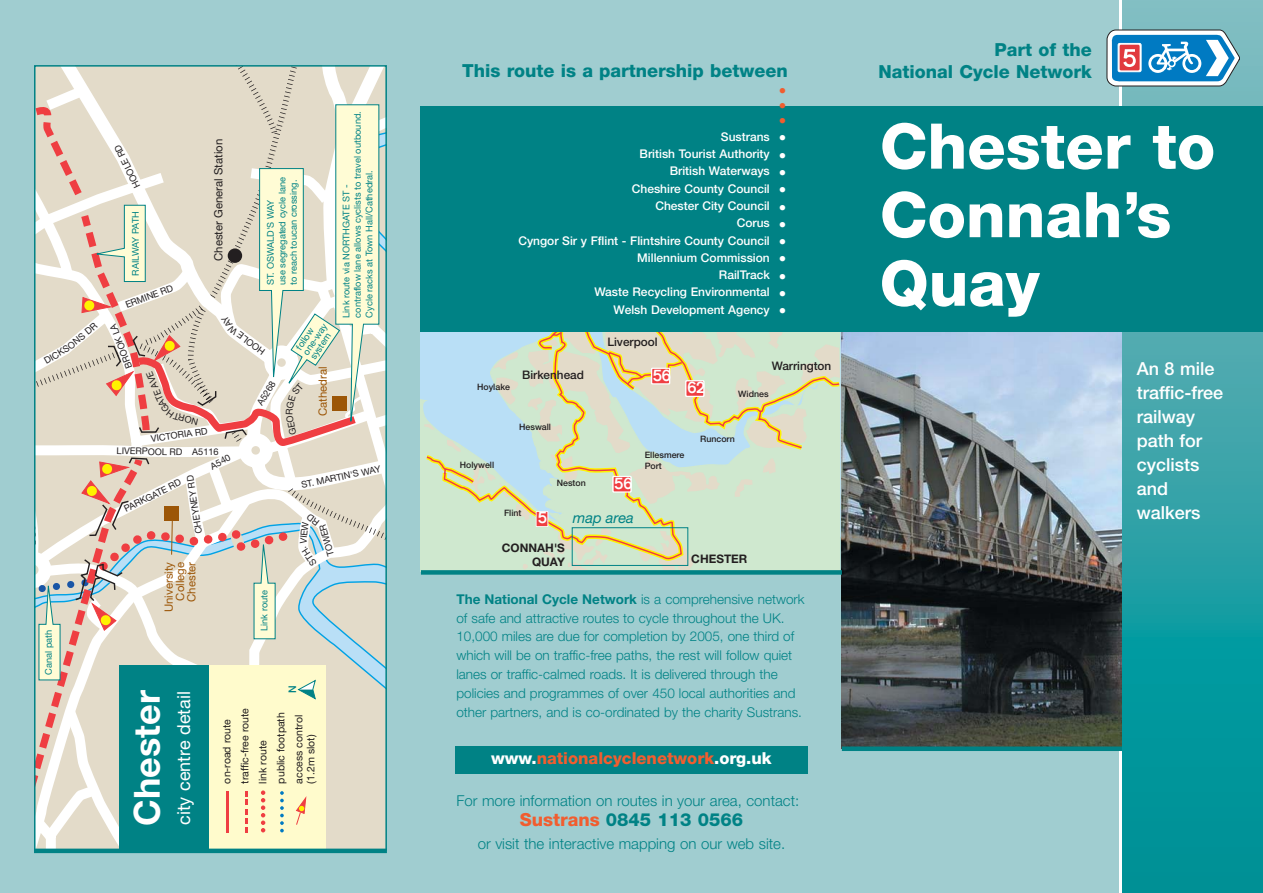
<style>
.page{position:relative;width:1263px;height:893px;background:#fff}
.page>*{position:absolute;margin:0;border:0;box-sizing:border-box;transform-origin:0 0}
.t1{font:800 63px/68.6px "Helvetica Neue";color:#fff}
.t2{font:700 36px "Helvetica Neue";color:#fff}
.t3{font:800 18px "Helvetica Neue";color:#008285}
.t4{font:500 18px/24px "Helvetica Neue";color:#fff}
.t5{font:18px "Helvetica Neue";color:#fff}
.t6{font:800 16.5px "Helvetica Neue";color:#f15d2f}
.t7{font:500 16.2px "Transport";color:#fff}
.t8{font:300 15px "Helvetica Neue";color:#008285}
.t9{font:800 15px/17.2px "Helvetica Neue";color:#fff;text-align:justify}
.t10{font:700 15px/15px "Helvetica Neue";color:#f15d2f;text-align:justify}
.t11{font:italic 14.7px "Helvetica Neue";color:#008285}
.t12{font:300 13.5px/18.8px "Helvetica Neue";color:#008285}
.t13{font:500 12px/17.2px "Helvetica Neue";color:#fff;text-align:right}
.t14{font:500 11.7px "Helvetica Neue";color:#231f20}
.t15{font:700 11.7px/13.2px "Helvetica Neue";color:#231f20;text-align:right}
.t16{font:11.4px/11.4px "Helvetica Neue";color:#9c5607;text-align:justify}
.t17{font:11.4px "Helvetica Neue";color:#231f20}
.t18{font:10.5px/18px "Helvetica Neue";color:#231f20}
.t19{font:500 10.5px "Helvetica Neue";color:#008285}
.t20{font:9.3px/11.4px "Helvetica Neue";color:#008285}
.t21{font:9.3px "Helvetica Neue";letter-spacing:-.005em;color:#231f20}
.t22{font:9.3px "Helvetica Neue";letter-spacing:-.025em;color:#008285}
.t23{font:500 8.85px/10.4px "Helvetica Neue";color:#231f20}
.s1{font-weight:700}
.s2{color:#fff}
.s3{color:#f15d2f}
</style>
<div class="page">
<div style="left:0;top:0;width:1118px;height:892px;background:#a0cdd0"></div>
<div style="left:421px;top:332px;width:420px;height:238px;background:#cfe8cf"></div>
<svg style="left:543px;top:563px;width:69px;height:7px"></svg>
<svg style="left:523px;top:564px;width:5px;height:5px"></svg>
<svg style="left:635px;top:528px;width:70px;height:42px"></svg>
<svg style="left:423px;top:332px;width:263px;height:231px;background:#cee5d1"></svg>
<svg style="left:426px;top:332px;width:257px;height:227px;background:#d0e1c6"></svg>
<svg style="left:447px;top:332px;width:395px;height:188px;background:#d1e0cc"></svg>
<div style="left:572px;top:527px;width:116px;height:38px;border:1px solid #008285"></div>
<svg style="left:536px;top:511px;width:12px;height:16px"></svg>
<div style="left:537px;top:512px;width:10px;height:14px;background:#ef3e42"></div>
<svg style="left:686px;top:380px;width:18px;height:16px"></svg>
<div style="left:686px;top:381px;width:17px;height:15px;background:#ef3e42"></div>
<svg style="left:613px;top:476px;width:18px;height:16px"></svg>
<div style="left:614px;top:477px;width:16px;height:14px;background:#ef3e42"></div>
<svg style="left:651px;top:368px;width:19px;height:16px"></svg>
<div style="left:652px;top:369px;width:17px;height:14px;background:#ef3e42"></div>
<img style="left:842px;top:332px;width:281px;height:414px">
<div style="left:842px;top:746px;width:309px;height:5px;background:#008285"></div>
<svg style="left:1123px;top:0;width:140px;height:892px;background:#269fa5"></svg>
<div style="left:421px;top:106px;width:842px;height:226px;background:#008285"></div>
<svg style="left:1107px;top:30px;width:133px;height:56px"></svg>
<svg style="left:421px;top:570px;width:421px;height:4px;background:#088587"></svg>
<div style="left:455px;top:746px;width:353px;height:27px;background:#008285"></div>
<div style="left:34px;top:848px;width:353px;height:5px;background:#008285"></div>
<svg style="left:34px;top:66px;width:352px;height:783px;background:#d6d8c8"></svg>
<p class="t21" style="left:67px;top:344px;width:30px;rotate:-39deg">ONS D</p>
<p class="t21" style="left:43px;top:358px;width:29px;rotate:-30deg">DICKS</p>
<p class="t20" style="left:44px;top:675px;width:46px;rotate:-90deg">Canal path</p>
<p class="t21" style="left:135px;top:189px;width:49px;rotate:-116deg">HOOLE RD</p>
<p class="t22" style="left:132px;top:275px;width:66px;rotate:-90deg">RAILWAY PATH</p>
<p class="t21" style="left:125px;top:302px;width:52px;rotate:-21deg">ERMINE RD</p>
<p class="t21" style="left:126px;top:369px;width:48px;rotate:-111deg">BROOK LA</p>
<p class="t17" style="left:214px;top:261px;width:124px;rotate:-90deg">Chester General Station</p>
<p class="t20" style="left:266px;top:285px;width:109px;rotate:-90deg">ST. OSWALD'S WAY<br>use segregated cycle lane to reach toucan crossing.</p>
<p class="t21" style="left:262px;top:355px;width:44px;rotate:-144deg">HOOLE W</p>
<p class="t21" style="left:257px;top:403px;width:28px;rotate:-59deg">A5268</p>
<p class="t20" style="left:295px;top:347px;width:37px;line-height:8.6px;rotate:-56deg">follow one-way system</p>
<p class="t16" style="left:318px;top:416px;width:51px;rotate:-90deg">Cathedral</p>
<p class="t20" style="left:341px;top:318px;width:208px;rotate:-90deg">Link route via NORTHGATE ST -<br>contraflow lane allows cyclists to travel outbound.<br>Cycle racks at Town Hall/Cathedral.</p>
<p class="t21" style="left:150px;top:435px;width:59px;rotate:-8deg">VICTORIA RD</p>
<p class="t21" style="left:196px;top:534px;width:60px;rotate:-99deg">CHEYNEY RD</p>
<p class="t21" style="left:117px;top:447px;width:67px;rotate:1deg">LIVERPOOL RD</p>
<p class="t21" style="left:192px;top:448px;width:28px">A5116</p>
<p class="t21" style="left:209px;top:463px;width:23px;rotate:-28deg">A540</p>
<p class="t21" style="left:123px;top:506px;width:64px;rotate:-27deg">PARKGATE RD</p>
<p class="t16" style="left:164px;top:602px;width:41px;text-indent:-10px;rotate:-90deg">University College Chester</p>
<p class="t20" style="left:260px;top:631px;width:43px;rotate:-90deg">Link route</p>
<p class="t21" style="left:301px;top:482px;width:82px;rotate:-12deg">ST. MARTIN'S WAY</p>
<p class="t21" style="left:300px;top:543px;width:24px;rotate:-84deg">VIEW</p>
<p class="t21" style="left:328px;top:557px;width:34px;rotate:-105deg">TOWER</p>
<p class="t21" style="left:312px;top:566px;width:22px;rotate:-124deg">STH.</p>
<h2 class="t2" style="left:134px;top:825px;width:137px;rotate:-90deg">Chester</h2>
<h3 class="t5" style="left:177px;top:824px;width:135px;rotate:-90deg">city centre detail</h3>
<p class="t19" style="left:289px;top:693px;width:9px;rotate:-90deg">N</p>
<p class="t18" style="left:219px;top:783px;width:77px;rotate:-90deg">on-road route traffic-free route link route<br>public footpath access control</p>
<p class="t18" style="left:303px;top:783px;width:50px;rotate:-90deg">(1.2m slot)</p>
<h3 class="t3" style="left:995px;top:43px;width:99px">Part of the</h3>
<h3 class="t3" style="left:462px;top:64px;width:327px">This route is a partnership between</h3>
<h3 class="t3" style="left:879px;top:65px;width:215px">National Cycle Network</h3>
<p class="t10" style="left:779px;top:84px;width:9px">• • •</p>
<h1 class="t1" style="left:880px;top:117px;width:337px">Chester to<br>Connah’s<br>Quay</h1>
<p class="t13" style="left:518px;top:129px;width:253px">Sustrans<br>British Tourist Authority<br>British Waterways<br>Cheshire County Council<br>Chester City Council<br>Corus<br>Cyngor Sir y Fflint - Flintshire County Council<br>Millennium Commission<br>RailTrack<br>Waste Recycling Environmental<br>Welsh Development Agency</p>
<p class="t9" style="left:779px;top:131px;width:9px">• • • • • • • • • • •</p>
<p class="t23" style="left:477px;top:383px;width:34px">Hoylake</p>
<p class="t14" style="left:522px;top:370px;width:63px">Birkenhead</p>
<p class="t23" style="left:519px;top:422px;width:33px">Heswall</p>
<p class="t23" style="left:460px;top:460px;width:36px">Holywell</p>
<p class="t23" style="left:557px;top:478px;width:31px">Neston</p>
<p class="t14" style="left:607px;top:337px;width:52px">Liverpool</p>
<p class="t7" style="left:652px;top:369px;width:21px">56</p>
<p class="t7" style="left:687px;top:381px;width:20px">62</p>
<p class="t14" style="left:772px;top:361px;width:61px">Warrington</p>
<p class="t23" style="left:738px;top:389px;width:32px">Widnes</p>
<p class="t23" style="left:700px;top:434px;width:36px">Runcorn</p>
<p class="t7" style="left:614px;top:477px;width:21px">56</p>
<p class="t23" style="left:645px;top:451px;width:41px">Ellesmere<br>Port</p>
<p class="t23" style="left:504px;top:508px;width:19px">Flint</p>
<p class="t7" style="left:537px;top:511px;width:11px">5</p>
<p class="t11" style="left:573px;top:512px;width:63px">map area</p>
<p class="t15" style="left:502px;top:542px;width:64px">CONNAH'S<br>QUAY</p>
<p class="t15" style="left:691px;top:553px;width:57px">CHESTER</p>
<p class="t12" style="left:456px;top:591px;width:350px"><span class="s1">The National Cycle Network</span> is a comprehensive network of safe and attractive routes to cycle throughout the UK.<br>10,000 miles are due for completion by 2005, one third of which will be on traffic-free paths, the rest will follow quiet lanes or traffic-calmed roads. It is delivered through the policies and programmes of over 450 local authorities and other partners, and is co-ordinated by the charity Sustrans.</p>
<p class="t6" style="left:491px;top:752px;width:282px"><span class="s2">www.</span>nationalcyclenetwork<span class="s2">.org.uk</span></p>
<p class="t8" style="left:456px;top:795px;width:344px">For more information on routes in your area, contact:</p>
<h3 class="t3" style="left:520px;top:812px;width:225px"><span class="s3">Sustrans</span> 0845 113 0566</h3>
<p class="t8" style="left:478px;top:837px;width:309px">or visit the interactive mapping on our web site.</p>
<h3 class="t4" style="left:1137px;top:358px;width:88px">An 8 mile traffic-free railway path for cyclists and walkers</h3>
</div>
